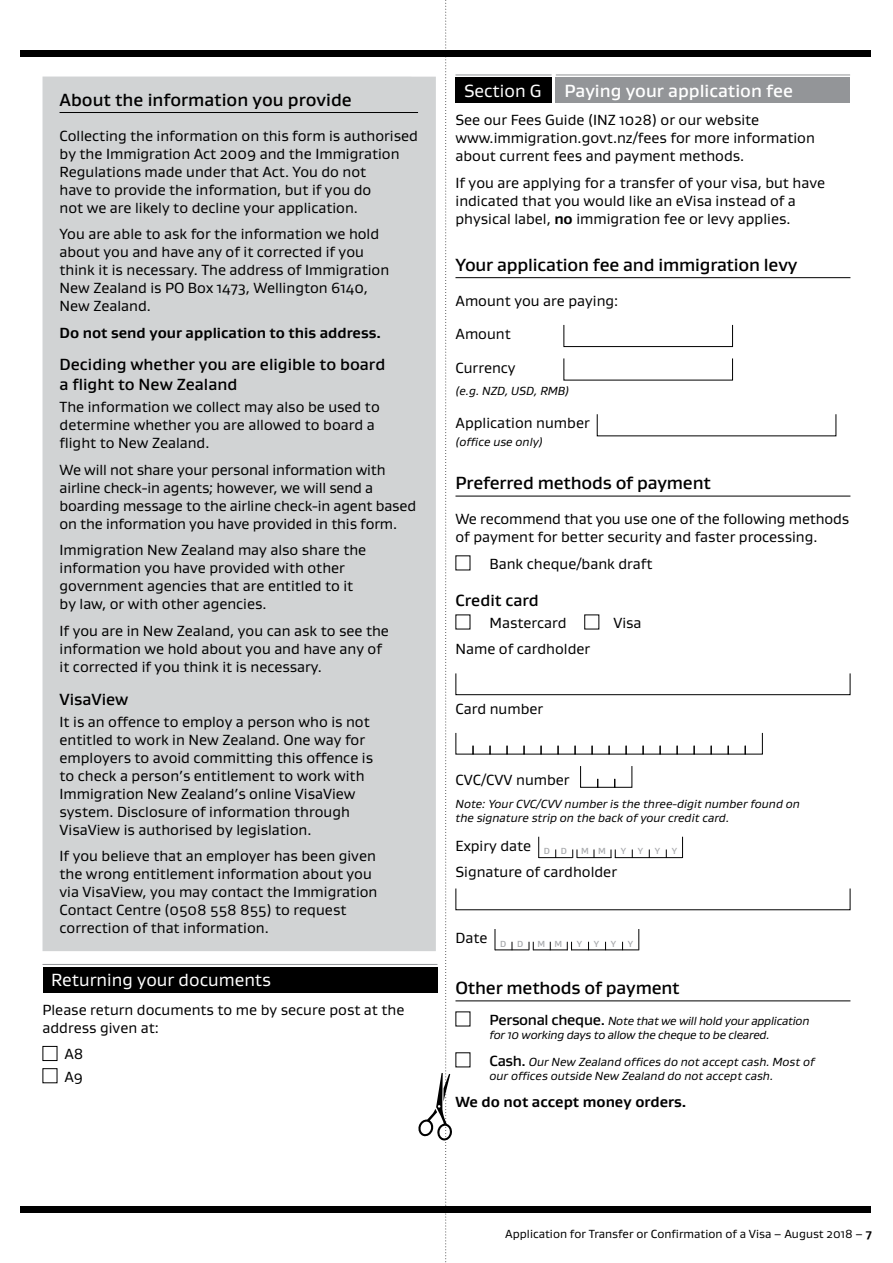
<style>
.page{position:relative;width:893px;height:1263px;background:#fff}
.page>*{position:absolute;margin:0;border:0;box-sizing:border-box;transform-origin:0 0}
.t1{font:500 18px "Gustan";letter-spacing:-.01em;color:#000}
.t2{font:18px "Gustan";color:#fff}
.t3{font:500 18px "Gustan";color:#fff}
.t4{font:500 16.5px/19.8px "Gustan";color:#000}
.t5{font:15px/18px "Gustan";color:#000}
.t6{font:700 15px "Gustan";color:#000}
.t7{font:italic 12px/14.4px "Gustan";color:#000}
.t8{font:italic 12px/14.4px "Gustan";letter-spacing:-.02em;color:#000}
.t9{font:12px "Gustan";color:#000}
.t10{font:500 9px "Gustan";color:#a7a9ac}
.s1{font-weight:700}
.s2{font-weight:500;font-style:normal;font-size:15px}
</style>
<div class="page">
<div style="left:20px;top:50px;width:850px;height:7px;background:#000"></div>
<div style="left:20px;top:1206px;width:850px;height:7px;background:#000"></div>
<div style="left:43px;top:77px;width:374px;height:874px;background:#d1d3d4"></div>
<hr style="left:60px;top:112px;width:358px;height:1px;background:#000">
<hr style="left:455px;top:277px;width:395px;height:1px;background:#000">
<hr style="left:455px;top:496px;width:395px;height:1px;background:#000">
<hr style="left:455px;top:1000px;width:395px;height:1px;background:#000">
<div style="left:556px;top:78px;width:294px;height:25px;background:#939598"></div>
<hr style="left:556px;top:75px;width:294px;height:1px;background:#939598">
<div style="left:43px;top:967px;width:394px;height:25px;background:#000"></div>
<hr style="left:43px;top:964px;width:394px;height:1px;background:#939598">
<div style="left:43px;top:1046px;width:14px;height:15px;border:1px solid #000"></div>
<div style="left:43px;top:1068px;width:14px;height:15px;border:1px solid #000"></div>
<svg style="left:417px;top:0;width:420px;height:1263px"></svg>
<p class="t1" style="left:60px;top:88px;width:294px">About the information you provide</p>
<p class="t5" style="left:60px;top:126px;width:360px">Collecting the information on this form is authorised by the Immigration Act 2009 and the Immigration Regulations made under that Act. You do not<br>have to provide the information, but if you do<br>not we are likely to decline your application.</p>
<p class="t5" style="left:60px;top:225px;width:331px">You are able to ask for the information we hold about you and have any of it corrected if you think it is necessary. The address of Immigration New Zealand is PO Box 1473, Wellington 6140, New Zealand.</p>
<p class="t6" style="left:60px;top:323px;width:323px">Do not send your application to this address.</p>
<p class="t4" style="left:60px;top:354px;width:327px">Deciding whether you are eligible to board a flight to New Zealand</p>
<p class="t5" style="left:60px;top:398px;width:322px">The information we collect may also be used to determine whether you are allowed to board a flight to New Zealand.</p>
<p class="t5" style="left:60px;top:460px;width:358px">We will not share your personal information with airline check-in agents; however, we will send a boarding message to the airline check-in agent based on the information you have provided in this form.</p>
<p class="t5" style="left:60px;top:541px;width:308px">Immigration New Zealand may also share the information you have provided with other government agencies that are entitled to it by law, or with other agencies.</p>
<p class="t5" style="left:60px;top:621px;width:331px">If you are in New Zealand, you can ask to see the information we hold about you and have any of it corrected if you think it is necessary.</p>
<p class="t4" style="left:60px;top:688px;width:70px">VisaView</p>
<p class="t5" style="left:60px;top:712px;width:315px">It is an offence to employ a person who is not entitled to work in New Zealand. One way for employers to avoid committing this offence is to check a person’s entitlement to work with Immigration New Zealand’s online VisaView system. Disclosure of information through VisaView is authorised by legislation.</p>
<p class="t5" style="left:60px;top:847px;width:319px">If you believe that an employer has been given the wrong entitlement information about you via VisaView, you may contact the Immigration Contact Centre (0508 558 855) to request correction of that information.</p>
<p class="t2" style="left:51px;top:968px;width:222px">Returning your documents</p>
<p class="t5" style="left:43px;top:1000px;width:363px">Please return documents to me by secure post at the address given at:</p>
<p class="t5" style="left:64px;top:1042px;width:21px;line-height:22.2px">A8<br>A9</p>
<p class="t2" style="left:464px;top:79px;width:79px">Section G</p>
<p class="t3" style="left:564px;top:79px;width:230px">Paying your application fee</p>
<p class="t5" style="left:455px;top:111px;width:361px">See our Fees Guide (INZ 1028) or our website www.immigration.govt.nz/fees for more information about current fees and payment methods.</p>
<p class="t5" style="left:455px;top:173px;width:371px">If you are applying for a transfer of your visa, but have indicated that you would like an eVisa instead of a physical label, <span class="s1">no</span> immigration fee or levy applies.</p>
<p class="t1" style="left:455px;top:253px;width:343px">Your application fee and immigration levy</p>
<p class="t5" style="left:455px;top:291px;width:164px">Amount you are paying:</p>
<p class="t5" style="left:455px;top:325px;width:57px">Amount</p>
<p class="t5" style="left:455px;top:358px;width:62px">Currency</p>
<p class="t7" style="left:455px;top:384px;width:115px">(e.g. NZD, USD, RMB)</p>
<p class="t5" style="left:455px;top:414px;width:136px">Application number</p>
<p class="t7" style="left:455px;top:435px;width:89px">(office use only)</p>
<p class="t1" style="left:455px;top:471px;width:257px">Preferred methods of payment</p>
<p class="t5" style="left:455px;top:510px;width:395px">We recommend that you use one of the following methods of payment for better security and faster processing.</p>
<p class="t5" style="left:489px;top:554px;width:164px">Bank cheque/bank draft</p>
<p class="t4" style="left:455px;top:590px;width:85px">Credit card</p>
<p class="t5" style="left:489px;top:613px;width:79px">Mastercard</p>
<p class="t5" style="left:613px;top:613px;width:30px">Visa</p>
<p class="t5" style="left:455px;top:640px;width:136px">Name of cardholder</p>
<p class="t5" style="left:455px;top:699px;width:89px">Card number</p>
<p class="t5" style="left:455px;top:770px;width:116px">CVC/CVV number</p>
<p class="t7" style="left:455px;top:796px;width:346px">Note: Your CVC/CVV number is the three-digit number found on the signature strip on the back of your credit card.</p>
<p class="t5" style="left:455px;top:836px;width:77px">Expiry date</p>
<p class="t10" style="left:544px;top:845px;width:25px">D D</p>
<p class="t10" style="left:581px;top:845px;width:26px">M M</p>
<p class="t10" style="left:621px;top:845px;width:7px">Y</p>
<p class="t10" style="left:638px;top:845px;width:7px">Y</p>
<p class="t10" style="left:655px;top:845px;width:7px">Y</p>
<p class="t10" style="left:672px;top:845px;width:7px">Y</p>
<p class="t5" style="left:455px;top:862px;width:163px">Signature of cardholder</p>
<p class="t5" style="left:455px;top:928px;width:69px">Date <sub>D</sub> <sub>D</sub></p>
<p class="t10" style="left:537px;top:937px;width:26px">M M</p>
<p class="t10" style="left:577px;top:937px;width:7px">Y</p>
<p class="t10" style="left:594px;top:937px;width:7px">Y</p>
<p class="t10" style="left:611px;top:937px;width:7px">Y</p>
<p class="t10" style="left:628px;top:937px;width:7px">Y</p>
<p class="t1" style="left:455px;top:976px;width:226px">Other methods of payment</p>
<p class="t8" style="left:489px;top:1013px;width:321px"><span class="s2">Personal cheque.</span> Note that we will hold your application for 10 working days to allow the cheque to be cleared.</p>
<p class="t7" style="left:489px;top:1054px;width:327px"><span class="s2">Cash.</span> Our New Zealand offices do not accept cash. Most of our offices outside New Zealand do not accept cash.</p>
<p class="t6" style="left:455px;top:1092px;width:233px">We do not accept money orders.</p>
<p class="t9" style="left:505px;top:1226px;width:368px">Application for Transfer or Confirmation of a Visa – August 2018 – <span class="s1">7</span></p>
</div>
